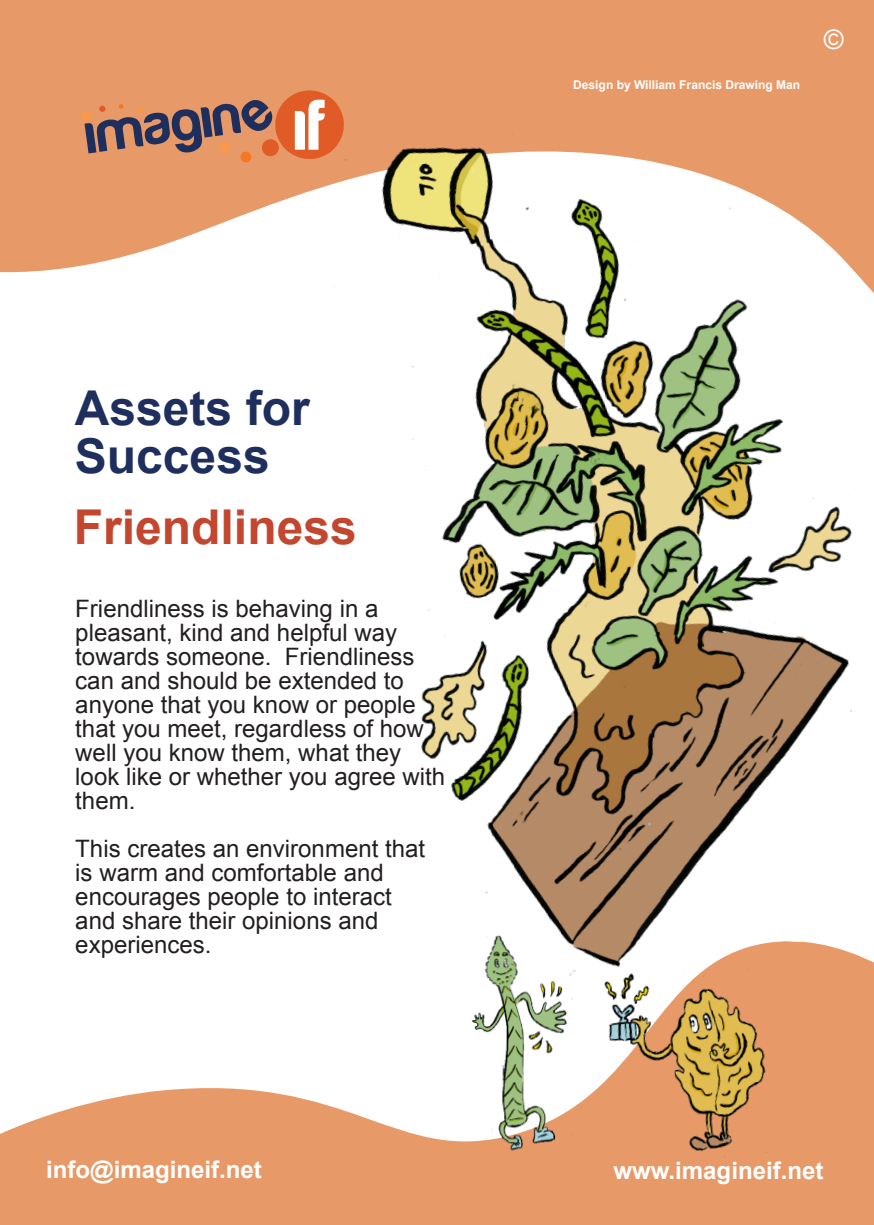
<style>
.page{position:relative;width:874px;height:1225px;background:#fff}
.page>*{position:absolute;margin:0;border:0;box-sizing:border-box;transform-origin:0 0}
.main_body_text{font:700 48px/48px "Arial";color:#1e2f5e}
.main_body_text-2{font:700 48px "Arial";color:#c2472e}
.t1{font:27px "Arial";color:#fff}
.main_body_text-3{font:24px/24px "Arial";color:#231f20}
.t2{font:700 24px "Arial";color:#fff}
.t3{font:700 12px "Arial";color:#fff}
</style>
<div class="page">
<div style="left:0;top:0;width:873px;height:273px;background:#e89968"></div>
<svg style="left:0;top:1031px;width:873px;height:194px;fill:#e89968"></svg>
<svg style="left:81px;top:90px;width:160px;height:72px;background:#b27c64"></svg>
<img style="left:610px;top:1031px;width:172px;height:143px">
<img style="left:241px;top:52px;width:632px;height:979px">
<img style="left:425px;top:919px;width:185px;height:260px">
<p class="main_body_text" style="left:75px;top:386px;width:236px">Assets for<br>Success</p>
<p class="main_body_text-2" style="left:74px;top:495px;width:284px">Friendliness</p>
<p class="main_body_text-3" style="left:75px;top:597px;width:371px">Friendliness is behaving in a pleasant, kind and helpful way towards someone. Friendliness can and should be extended to anyone that you know or people that you meet, regardless of how well you know them, what they look like or whether you agree with them.</p>
<p class="main_body_text-3" style="left:75px;top:837px;width:351px">This creates an environment that is warm and comfortable and encourages people to interact and share their opinions and experiences.</p>
<p class="t3" style="left:573px;top:77px;width:228px">Design by William Francis Drawing Man</p>
<p class="t1" style="left:823px;top:21px;width:21px">©</p>
<p class="t2" style="left:46px;top:1154px;width:217px">info@imagineif.net</p>
<p class="t2" style="left:613px;top:1154px;width:211px">www.imagineif.net</p>
</div>
